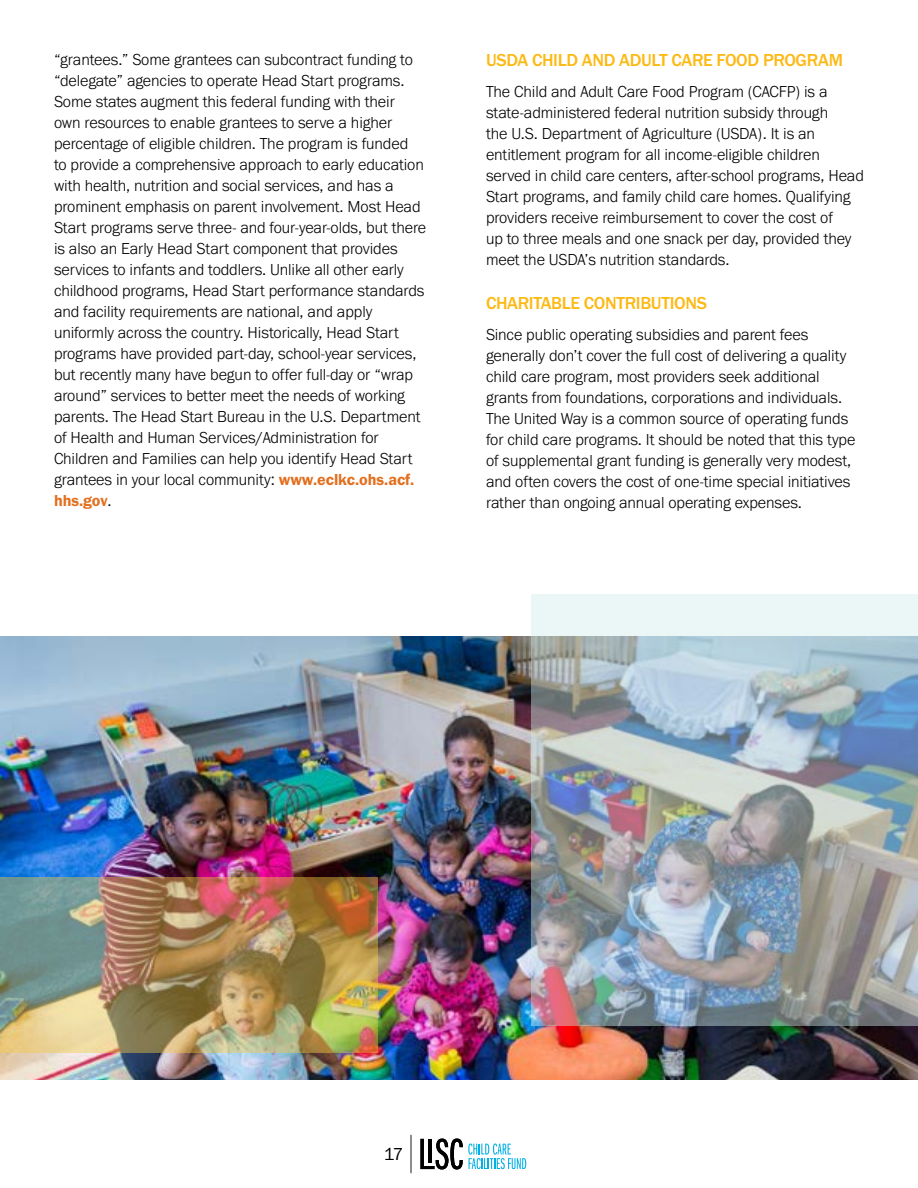
<style>
.page{position:relative;width:918px;height:1188px;background:#fff}
.page>*{position:absolute;margin:0;border:0;box-sizing:border-box;transform-origin:0 0}
.t1{font:500 18px "Franklin Gothic URW";letter-spacing:-.02em;color:#fdb913}
.t2{font:18px "Franklin Gothic URW Boo";color:#000}
.t3{font:300 16.5px/21px "Franklin Gothic URW";letter-spacing:-.005em;color:#000}
.t4{font:16.5px "Franklin Gothic URW Dem";letter-spacing:-.01em;color:#e36f1e}
.s1{font-family:"Franklin Gothic URW Dem";font-weight:400;color:#e36f1e}
.s2{font-family:"Franklin Gothic URW";font-weight:300;color:#000}
</style>
<div class="page">
<svg style="left:420px;top:1139px;width:106px;height:30px"></svg>
<hr style="left:411px;top:1135px;width:1px;height:38px;background:#000">
<img style="left:0;top:637px;width:918px;height:443px">
<img style="left:531px;top:594px;width:387px;height:432px">
<img style="left:0;top:878px;width:378px;height:175px">
<p class="t3" style="left:54px;top:49px;width:374px">“grantees.” Some grantees can subcontract funding to “delegate” agencies to operate Head Start programs.<br>Some states augment this federal funding with their<br>own resources to enable grantees to serve a higher percentage of eligible children. The program is funded<br>to provide a comprehensive approach to early education with health, nutrition and social services, and has a prominent emphasis on parent involvement. Most Head Start programs serve three- and four-year-olds, but there is also an Early Head Start component that provides services to infants and toddlers. Unlike all other early childhood programs, Head Start performance standards and facility requirements are national, and apply uniformly across the country. Historically, Head Start programs have provided part-day, school-year services, but recently many have begun to offer full-day or “wrap around” services to better meet the needs of working parents. The Head Start Bureau in the U.S. Department of Health and Human Services/Administration for Children and Families can help you identify Head Start grantees in your local community: <span class="s1">www.eclkc.ohs.acf.</span></p>
<p class="t4" style="left:54px;top:490px;width:59px">hhs.gov<span class="s2">.</span></p>
<p class="t1" style="left:486px;top:49px;width:359px">USDA CHILD AND ADULT CARE FOOD PROGRAM</p>
<p class="t3" style="left:486px;top:80px;width:379px">The Child and Adult Care Food Program (CACFP) is a state-administered federal nutrition subsidy through<br>the U.S. Department of Agriculture (USDA). It is an entitlement program for all income-eligible children served in child care centers, after-school programs, Head Start programs, and family child care homes. Qualifying providers receive reimbursement to cover the cost of<br>up to three meals and one snack per day, provided they meet the USDA’s nutrition standards.</p>
<p class="t1" style="left:486px;top:292px;width:223px">CHARITABLE CONTRIBUTIONS</p>
<p class="t3" style="left:486px;top:323px;width:371px">Since public operating subsidies and parent fees generally don’t cover the full cost of delivering a quality child care program, most providers seek additional grants from foundations, corporations and individuals.<br>The United Way is a common source of operating funds for child care programs. It should be noted that this type of supplemental grant funding is generally very modest, and often covers the cost of one-time special initiatives rather than ongoing annual operating expenses.</p>
<p class="t2" style="left:384px;top:1143px;width:21px">17</p>
</div>
